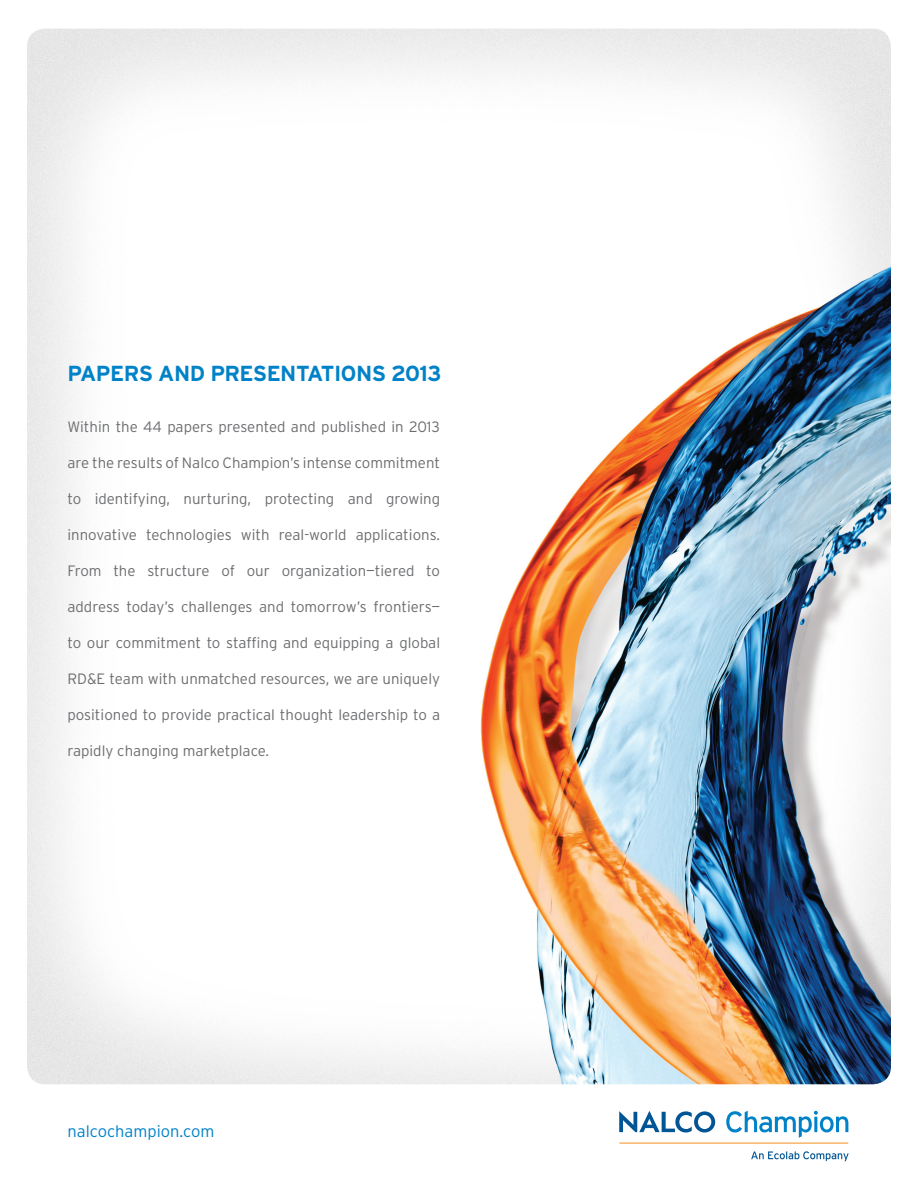
<style>
.page{position:relative;width:918px;height:1188px;background:#fff}
.page>*{position:absolute;margin:0;border:0;box-sizing:border-box;transform-origin:0 0}
.t1{font:700 21.75px "Interstate";letter-spacing:-.025em;color:#0082c8}
.t2{font:300 16.5px "Interstate";color:#0082c8}
.t3{font:300 15px "Interstate";color:#6c6d70}
</style>
<div class="page">
<img style="left:27px;top:29px;width:864px;height:1055px">
<svg style="left:726px;top:1111px;width:122px;height:27px"></svg>
<svg style="left:619px;top:1111px;width:96px;height:22px"></svg>
<hr style="left:619px;top:1143px;width:229px;height:1px;background:#f4901d">
<svg style="left:751px;top:1151px;width:98px;height:10px"></svg>
<h1 class="t1" style="left:68px;top:360px;width:375px">PAPERS AND PRESENTATIONS 2013</h1>
<p class="t3" style="left:68px;top:418px;width:374px">Within the 44 papers presented and published in 2013</p>
<p class="t3" style="left:68px;top:454px;width:374px">are the results of Nalco Champion’s intense commitment</p>
<p class="t3" style="left:68px;top:490px;width:374px">to identifying, nurturing, protecting and growing</p>
<p class="t3" style="left:68px;top:526px;width:374px">innovative technologies with real-world applications.</p>
<p class="t3" style="left:68px;top:562px;width:374px">From the structure of our organization—tiered to</p>
<p class="t3" style="left:68px;top:598px;width:374px">address today’s challenges and tomorrow’s frontiers—</p>
<p class="t3" style="left:68px;top:634px;width:374px">to our commitment to staffing and equipping a global</p>
<p class="t3" style="left:68px;top:670px;width:374px">RD&amp;E team with unmatched resources, we are uniquely</p>
<p class="t3" style="left:68px;top:706px;width:374px">positioned to provide practical thought leadership to a</p>
<p class="t3" style="left:68px;top:742px;width:203px">rapidly changing marketplace.</p>
<p class="t2" style="left:68px;top:1121px;width:148px">nalcochampion.com</p>
</div>
